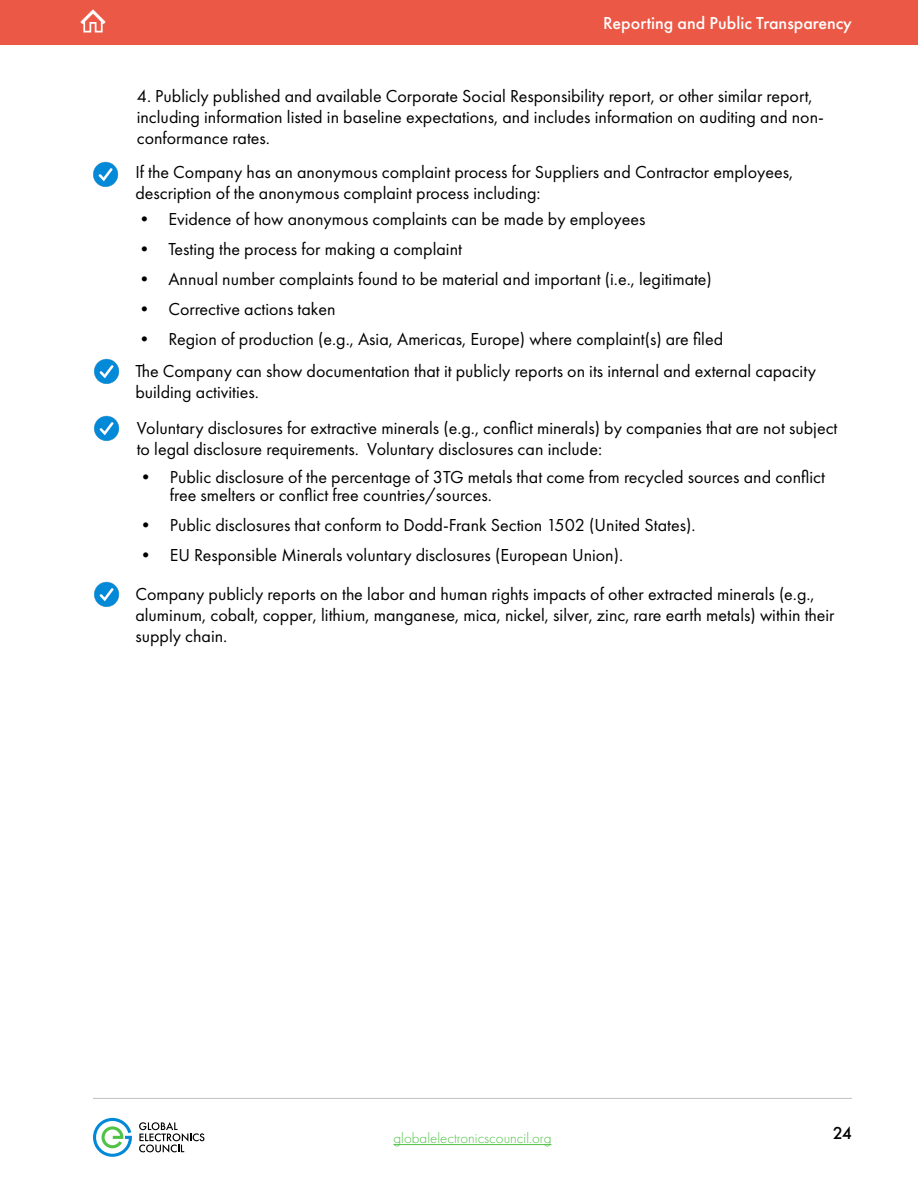
<style>
.page{position:relative;width:918px;height:1188px;background:#fff}
.page>*{position:absolute;margin:0;border:0;box-sizing:border-box;transform-origin:0 0}
.t1{font:18px/21px "Futura PT";color:#000}
.p_block_02{font:500 18px "Futura PT";color:#fff}
.t2{font:500 18px "Futura PT";color:#000}
.t3{font:300 15px "Futura PT";color:#50c246}
</style>
<div class="page">
<div style="left:0;top:0;width:918px;height:45px;background:#eb5845"></div>
<svg style="left:93px;top:1118px;width:39px;height:39px"></svg>
<svg style="left:139px;top:1122px;width:65px;height:31px"></svg>
<hr style="left:93px;top:1098px;width:759px;height:1px;background:#bfbfbf">
<hr style="left:394px;top:1144px;width:157px;height:1px;background:#50c246">
<img style="left:80px;top:9px;width:26px;height:24px">
<img style="left:93px;top:161px;width:25px;height:26px">
<img style="left:94px;top:358px;width:25px;height:26px">
<img style="left:94px;top:415px;width:25px;height:26px">
<img style="left:94px;top:581px;width:25px;height:26px">
<p class="p_block_02" style="left:603px;top:13px;width:250px">Reporting and Public Transparency</p>
<p class="t1" style="left:137px;top:85px;width:689px">4. Publicly published and available Corporate Social Responsibility report, or other similar report, including information listed in baseline expectations, and includes information on auditing and non&shy;conformance rates.</p>
<p class="t1" style="left:135px;top:161px;width:659px">If the Company has an anonymous complaint process for Suppliers and Contractor employees, description of the anonymous complaint process including:</p>
<p class="t1" style="left:135px;top:208px;width:512px">• Evidence of how anonymous complaints can be made by employees</p>
<p class="t1" style="left:135px;top:238px;width:328px">• Testing the process for making a complaint</p>
<p class="t1" style="left:135px;top:268px;width:578px">• Annual number complaints found to be material and important (i.e., legitimate)</p>
<p class="t1" style="left:135px;top:298px;width:202px">• Corrective actions taken</p>
<p class="t1" style="left:135px;top:328px;width:589px">• Region of production (e.g., Asia, Americas, Europe) where complaint(s) are filed</p>
<p class="t1" style="left:135px;top:361px;width:682px">The Company can show documentation that it publicly reports on its internal and external capacity building activities.</p>
<p class="t1" style="left:137px;top:417px;width:702px">Voluntary disclosures for extractive minerals (e.g., conflict minerals) by companies that are not subject to legal disclosure requirements. Voluntary disclosures can include:</p>
<p class="t1" style="left:170px;top:468px;width:657px;line-height:18px;text-indent:-33px">• Public disclosure of the percentage of 3TG metals that come from recycled sources and conflict free smelters or conflict free countries/sources.</p>
<p class="t1" style="left:137px;top:514px;width:560px">• Public disclosures that conform to Dodd-Frank Section 1502 (United States).</p>
<p class="t1" style="left:137px;top:544px;width:488px">• EU Responsible Minerals voluntary disclosures (European Union).</p>
<p class="t1" style="left:135px;top:583px;width:701px">Company publicly reports on the labor and human rights impacts of other extracted minerals (e.g., aluminum, cobalt, copper, lithium, manganese, mica, nickel, silver, zinc, rare earth metals) within their supply chain.</p>
<p class="t3" style="left:394px;top:1130px;width:159px">globalelectronicscouncil.org</p>
<p class="t2" style="left:833px;top:1122px;width:21px">24</p>
</div>
